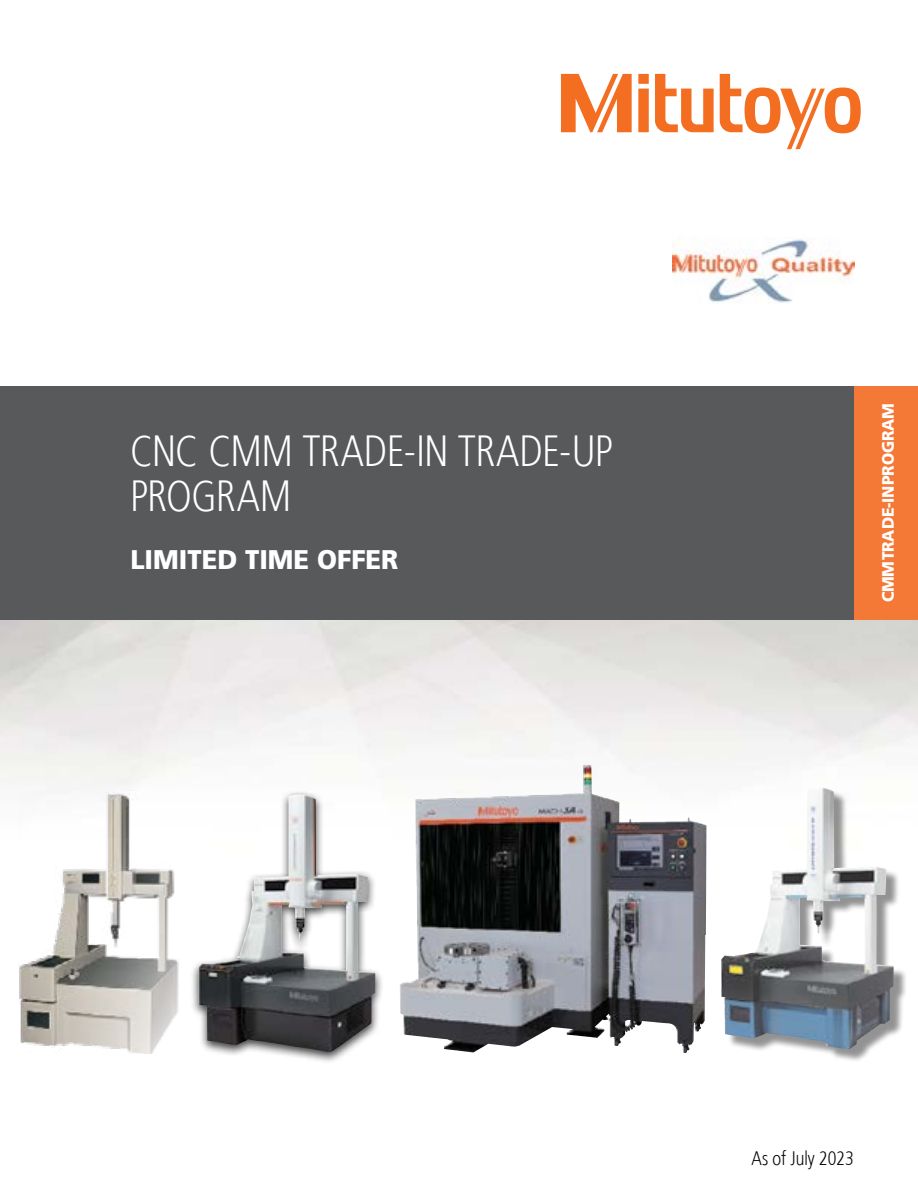
<style>
.page{position:relative;width:918px;height:1188px;background:#fff}
.page>*{position:absolute;margin:0;border:0;box-sizing:border-box;transform-origin:0 0}
.t1{font:300 43.5px/45px "Mitutoyo Frutiger";color:#fff}
.t2{font:900 27px "Mitutoyo Frutiger";color:#fff}
.t3{font:300 19.5px "Mitutoyo Frutiger";color:#000101}
.t4{font:900 16.5px "Mitutoyo Frutiger";letter-spacing:-.01em;color:#fff}
</style>
<div class="page">
<img style="left:0;top:619px;width:918px;height:435px">
<div style="left:0;top:386px;width:918px;height:233px;background:#58595b"></div>
<div style="left:855px;top:386px;width:63px;height:233px;background:#f47836"></div>
<svg style="left:561px;top:74px;width:300px;height:75px"></svg>
<img style="left:19px;top:790px;width:162px;height:263px">
<div style="left:724px;top:790px;width:183px;height:273px;background:#000;opacity:.5"></div>
<img style="left:721px;top:787px;width:173px;height:262px">
<div style="left:191px;top:791px;width:193px;height:273px;background:#000;opacity:.74"></div>
<img style="left:198px;top:794px;width:177px;height:259px">
<img style="left:400px;top:765px;width:307px;height:288px">
<img style="left:673px;top:239px;width:182px;height:65px">
<p class="t1" style="left:130px;top:429px;width:484px">CNC CMM TRADE-IN TRADE-UP<br>PROGRAM</p>
<p class="t2" style="left:130px;top:544px;width:269px">LIMITED TIME OFFER</p>
<p class="t4" style="left:878px;top:602px;width:201px;rotate:-90deg">CMM TRADE-IN PROGRAM</p>
<p class="t3" style="left:752px;top:1147px;width:104px">As of July 2023</p>
</div>
